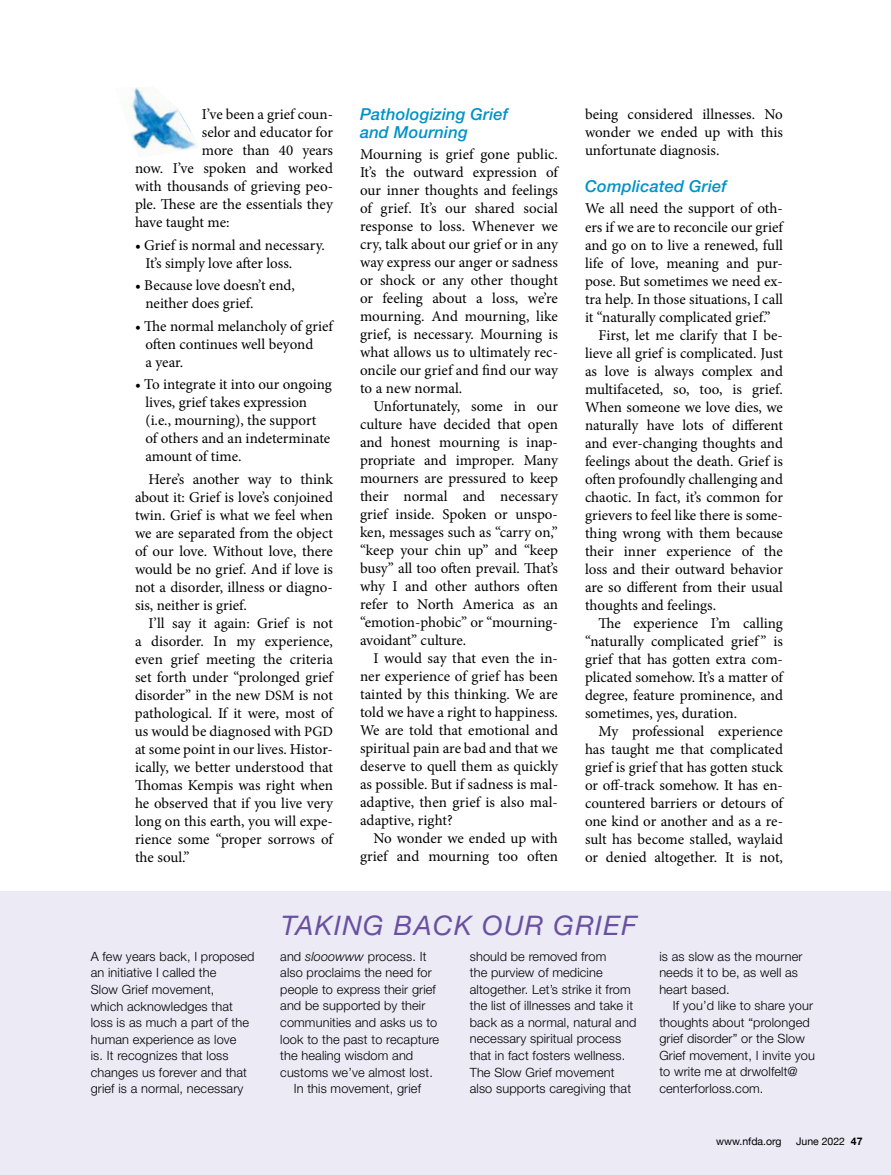
<style>
.page{position:relative;width:891px;height:1175px;background:#fff}
.page>*{position:absolute;margin:0;border:0;box-sizing:border-box;transform-origin:0 0}
.t1{font:italic 27px "Helvetica Neue LT Std";letter-spacing:.05em;color:#6950a1}
.t2{font:italic 500 16.5px/18px "Helvetica Neue LT Std";letter-spacing:.01em;color:#0092c8}
.t3{font:15px/18px "Minion Pro";color:#000;text-align:justify}
.t4{font:300 12.75px/16.5px "Helvetica Neue LT Std";letter-spacing:.01em;color:#000}
.t5{font:10.5px "Helvetica Neue";color:#000}
.s1{font-size:14.25px}
.s2{font-style:italic}
.s3{font-family:"Helvetica Neue LT Std";font-weight:700}
</style>
<div class="page">
<div style="left:0;top:891px;width:891px;height:283px;background:#ebeaf5"></div>
<img style="left:129px;top:87px;width:68px;height:69px">
<p class="t3" style="left:202px;top:105px;width:133px">I’ve been a grief coun-</p>
<p class="t3" style="left:202px;top:123px;width:133px">selor and educator for</p>
<p class="t3" style="left:202px;top:141px;width:133px">more than 40 years</p>
<p class="t3" style="left:135px;top:159px;width:200px">now. I’ve spoken and worked</p>
<p class="t3" style="left:135px;top:177px;width:200px">with thousands of grieving peo-</p>
<p class="t3" style="left:135px;top:195px;width:199px">ple. These are the essentials they</p>
<p class="t3" style="left:135px;top:213px;width:96px">have taught me:</p>
<p class="t3" style="left:146px;top:236px;width:181px;text-indent:-10px">• Grief is normal and necessary.<br>It’s simply love after loss.</p>
<p class="t3" style="left:146px;top:276px;width:151px;text-indent:-10px">• Because love doesn’t end, neither does grief.</p>
<p class="t3" style="left:146px;top:317px;width:189px;text-align:left;text-indent:-10px">• The normal melancholy of grief often continues well beyond<br>a year.</p>
<p class="t3" style="left:146px;top:375px;width:188px;text-align:left;text-indent:-10px">• To integrate it into our ongoing lives, grief takes expression (i.e., mourning), the support of others and an indeterminate amount of time.</p>
<p class="t3" style="left:135px;top:470px;width:200px;text-indent:14px">Here’s another way to think about it: Grief is love’s conjoined twin. Grief is what we feel when we are separated from the object of our love. Without love, there would be no grief. And if love is not a disorder, illness or diagno&shy;sis, neither is grief.</p>
<p class="t3" style="left:135px;top:614px;width:200px;text-indent:14px">I’ll say it again: Grief is not a disorder. In my experience, even grief meeting the criteria set forth under “prolonged grief disorder” in the new <span class="s1">DSM</span> is not pathological. If it were, most of us would be diagnosed with <span class="s1">PGD </span>at some point in our lives. Histor&shy;ically, we better understood that Thomas Kempis was right when he observed that if you live very long on this earth, you will expe&shy;rience some “proper sorrows of the soul.”</p>
<p class="t2" style="left:360px;top:105px;width:150px">Pathologizing Grief and Mourning</p>
<p class="t3" style="left:360px;top:145px;width:200px">Mourning is grief gone public.<br>It’s the outward expression of our inner thoughts and feelings of grief. It’s our shared social response to loss. Whenever we cry, talk about our grief or in any way express our anger or sadness or shock or any other thought or feeling about a loss, we’re mourning. And mourning, like grief, is necessary. Mourning is what allows us to ultimately rec&shy;oncile our grief and find our way to a new normal.</p>
<p class="t3" style="left:360px;top:397px;width:200px;text-indent:14px">Unfortunately, some in our culture have decided that open and honest mourning is inap&shy;propriate and improper. Many mourners are pressured to keep their normal and necessary grief inside. Spoken or unspo&shy;ken, messages such as “carry on,” “keep your chin up” and “keep busy” all too often prevail. That’s why I and other authors often refer to North America as an “emotion-phobic” or “mourning&shy;avoidant” culture.</p>
<p class="t3" style="left:360px;top:649px;width:200px;text-indent:14px">I would say that even the in&shy;ner experience of grief has been tainted by this thinking. We are told we have a right to happiness.<br>We are told that emotional and spiritual pain are bad and that we deserve to quell them as quickly as possible. But if sadness is mal&shy;adaptive, then grief is also mal&shy;adaptive, right?</p>
<p class="t3" style="left:360px;top:829px;width:199px;text-align:right">No wonder we ended up with grief and mourning too often</p>
<p class="t3" style="left:585px;top:105px;width:200px">being considered illnesses. No wonder we ended up with this unfortunate diagnosis.</p>
<p class="t2" style="left:585px;top:177px;width:143px">Complicated Grief</p>
<p class="t3" style="left:585px;top:200px;width:199px">We all need the support of oth-</p>
<p class="t3" style="left:585px;top:218px;width:200px">ers if we are to reconcile our grief</p>
<p class="t3" style="left:585px;top:236px;width:200px">and go on to live a renewed, full</p>
<p class="t3" style="left:585px;top:254px;width:199px">life of love, meaning and pur-</p>
<p class="t3" style="left:585px;top:272px;width:199px">pose. But sometimes we need ex-</p>
<p class="t3" style="left:585px;top:290px;width:199px">tra help. In those situations, I call</p>
<p class="t3" style="left:585px;top:308px;width:187px">it “naturally complicated grief.”</p>
<p class="t3" style="left:598px;top:326px;width:186px">First, let me clarify that I be-</p>
<p class="t3" style="left:585px;top:344px;width:200px">lieve all grief is complicated. Just</p>
<p class="t3" style="left:585px;top:362px;width:199px">as love is always complex and</p>
<p class="t3" style="left:585px;top:380px;width:200px">multifaceted, so, too, is grief.</p>
<p class="t3" style="left:585px;top:398px;width:200px">When someone we love dies, we</p>
<p class="t3" style="left:585px;top:416px;width:199px">naturally have lots of different</p>
<p class="t3" style="left:585px;top:434px;width:199px">and ever-changing thoughts and</p>
<p class="t3" style="left:585px;top:452px;width:200px">feelings about the death. Grief is</p>
<p class="t3" style="left:585px;top:470px;width:200px">often profoundly challenging and</p>
<p class="t3" style="left:585px;top:488px;width:200px">chaotic. In fact, it’s common for</p>
<p class="t3" style="left:585px;top:506px;width:199px">grievers to feel like there is some-</p>
<p class="t3" style="left:585px;top:524px;width:200px">thing wrong with them because</p>
<p class="t3" style="left:585px;top:542px;width:199px">their inner experience of the</p>
<p class="t3" style="left:585px;top:560px;width:200px">loss and their outward behavior</p>
<p class="t3" style="left:585px;top:578px;width:199px">are so different from their usual</p>
<p class="t3" style="left:585px;top:596px;width:133px">thoughts and feelings.</p>
<p class="t3" style="left:598px;top:614px;width:186px">The experience I’m calling</p>
<p class="t3" style="left:585px;top:632px;width:199px">“naturally complicated grief ” is</p>
<p class="t3" style="left:585px;top:650px;width:199px">grief that has gotten extra com-</p>
<p class="t3" style="left:585px;top:668px;width:199px">plicated somehow. It’s a matter of</p>
<p class="t3" style="left:585px;top:686px;width:200px">degree, feature prominence, and</p>
<p class="t3" style="left:585px;top:704px;width:154px">sometimes, yes, duration.</p>
<p class="t3" style="left:598px;top:722px;width:186px">My professional experience</p>
<p class="t3" style="left:585px;top:740px;width:199px">has taught me that complicated</p>
<p class="t3" style="left:585px;top:758px;width:199px">grief is grief that has gotten stuck</p>
<p class="t3" style="left:585px;top:776px;width:199px">or off-track somehow. It has en-</p>
<p class="t3" style="left:585px;top:794px;width:199px">countered barriers or detours of</p>
<p class="t3" style="left:585px;top:812px;width:200px">one kind or another and as a re-</p>
<p class="t3" style="left:585px;top:830px;width:199px">sult has become stalled, waylaid</p>
<p class="t3" style="left:585px;top:848px;width:199px">or denied altogether. It is not,</p>
<h1 class="t1" style="left:281px;top:908px;width:357px">TAKING BACK OUR GRIEF</h1>
<p class="t4" style="left:91px;top:948px;width:165px">A few years back, I proposed an initiative I called the<br>Slow Grief movement,<br>which acknowledges that loss is as much a part of the human experience as love<br>is. It recognizes that loss changes us forever and that grief is a normal, necessary</p>
<p class="t4" style="left:280px;top:948px;width:148px">and <span class="s2">slooowww</span> process. It</p>
<p class="t4" style="left:280px;top:964px;width:153px">also proclaims the need for</p>
<p class="t4" style="left:280px;top:981px;width:157px">people to express their grief</p>
<p class="t4" style="left:280px;top:997px;width:147px">and be supported by their</p>
<p class="t4" style="left:280px;top:1014px;width:159px">communities and asks us to</p>
<p class="t4" style="left:280px;top:1030px;width:160px">look to the past to recapture</p>
<p class="t4" style="left:280px;top:1047px;width:135px">the healing wisdom and</p>
<p class="t4" style="left:280px;top:1063px;width:154px">customs we’ve almost lost.</p>
<p class="t4" style="left:294px;top:1080px;width:129px">In this movement, grief</p>
<p class="t4" style="left:470px;top:948px;width:168px">should be removed from<br>the purview of medicine altogether. Let’s strike it from the list of illnesses and take it back as a normal, natural and necessary spiritual process that in fact fosters wellness.<br>The Slow Grief movement also supports caregiving that</p>
<p class="t4" style="left:659px;top:947px;width:145px">is as slow as the mourner needs it to be, as well as heart based.</p>
<p class="t4" style="left:659px;top:997px;width:157px;text-indent:14px">If you’d like to share your thoughts about “prolonged grief disorder” or the Slow<br>Grief movement, I invite you to write me at drwolfelt@ centerforloss.com.</p>
<p class="t5" style="left:716px;top:1133px;width:67px">www.nfda.org</p>
<p class="t5" style="left:796px;top:1133px;width:68px">June 2022 <span class="s3">47</span></p>
</div>
